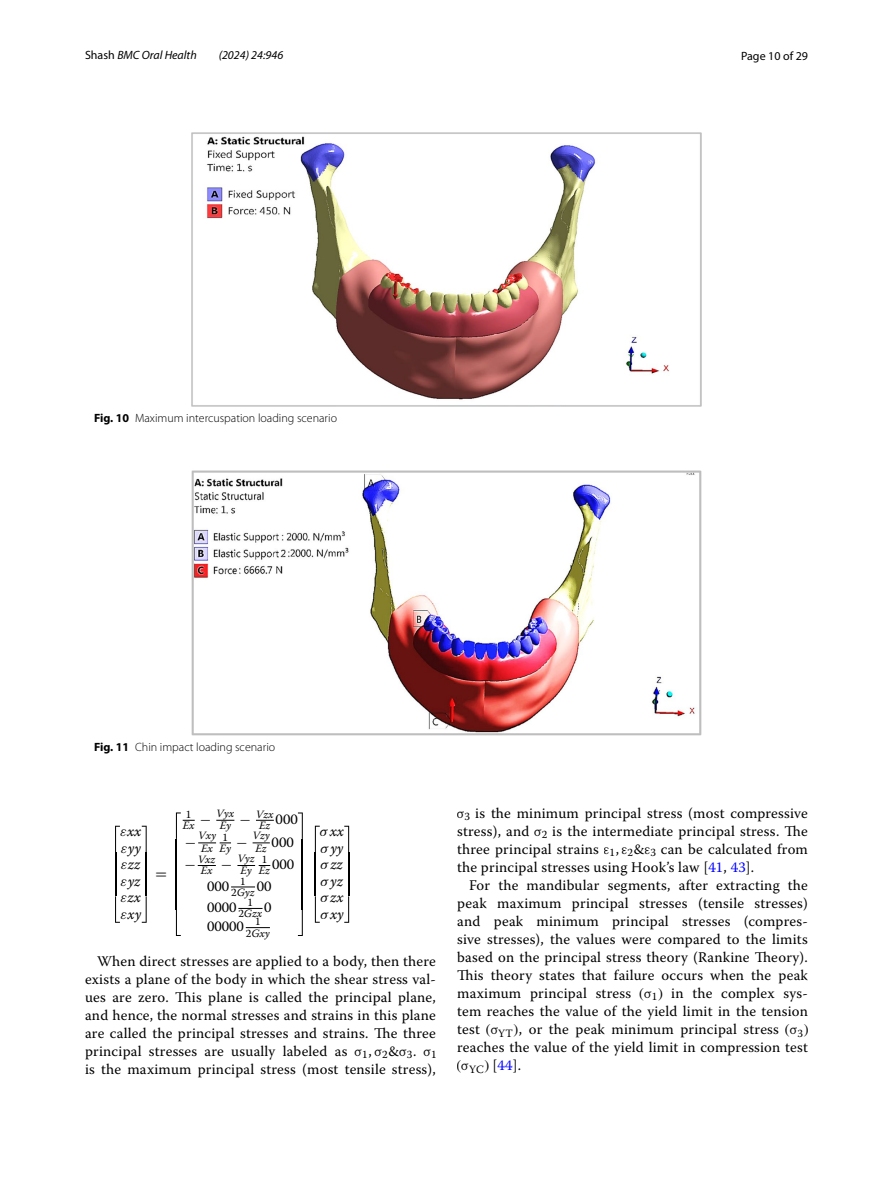
<style>
.page{position:relative;width:893px;height:1187px;background:#fff}
.page>*{position:absolute;margin:0;border:0;box-sizing:border-box;transform-origin:0 0}
.t1{font:14.7px/18px "Warnock Pro";letter-spacing:.015em;color:#000;text-align:justify}
.t2{font:14.7px/16.5px "Warnock Pro It 2";color:#000;text-align:justify}
.t3{font:14.7px "Warnock Pro Regular 2";color:#000}
.t4{font:14.7px "MTSYN";color:#000}
.t5{font:300 12px "Myriad Pro";color:#000}
.t6{font:italic 12px "Myriad Pro";color:#000}
.t7{font:12px "Myriad Pro";color:#000}
.t8{font:11.25px/12.5px "Warnock Pro It 2";color:#000}
.t9{font:11.25px "Warnock Pro Regular 2";color:#000}
.s1{font-style:normal}
.s2{font-weight:700}
.s3{font-family:"MTMI6"}
.s4{font-family:"MTSYN";font-size:14.7px}
.s5{font-family:"Warnock Pro Regular 2"}
.s6{font-family:"MTGU8"}
.s7{font-family:"Warnock Pro Regular 10"}
.s8{font-family:"MTGU9"}
.s9{font-family:"MTGU"}
.s10{font-family:"MTGU2"}
.s11{font-family:"MTGU3"}
.s12{font-family:"Warnock Pro Regular 5"}
.s13{color:#00f}
.s14{font-family:"MTMI2"}
.s15{font-family:"MTGU4"}
.s16{font-family:"MTMI3"}
.s17{font-family:"MTGU5"}
.s18{font-family:"MTMI4"}
.s19{font-family:"MTGU6"}
.s20{font-family:"MTMI5"}
.s21{font-family:"MTGU7"}
</style>
<div class="page">
<svg style="left:115px;top:825px;width:5px;height:97px"></svg>
<svg style="left:142px;top:825px;width:5px;height:97px"></svg>
<svg style="left:176px;top:812px;width:98px;height:123px"></svg>
<svg style="left:298px;top:812px;width:5px;height:123px"></svg>
<svg style="left:315px;top:825px;width:5px;height:97px"></svg>
<svg style="left:344px;top:825px;width:5px;height:97px"></svg>
<img style="left:191px;top:133px;width:511px;height:273px">
<img style="left:191px;top:471px;width:511px;height:264px">
<p class="t6" style="left:85px;top:48px;width:113px"><span class="s1">Shash</span> BMC Oral Health</p>
<p class="t6" style="left:219px;top:48px;width:66px">(2024) 24:946</p>
<p class="t7" style="left:741px;top:48px;width:68px">Page 10 of 29</p>
<p class="t5" style="left:94px;top:411px;width:245px"><span class="s2">Fig. 10</span> Maximum intercuspation loading scenario</p>
<p class="t5" style="left:94px;top:740px;width:183px"><span class="s2">Fig. 11</span> Chin impact loading scenario</p>
<p class="t2" style="left:120px;top:824px;width:23px"><span class="s3">ε</span>xx <span class="s3">ε</span>yy <span class="s3">ε</span>zz <span class="s3">ε</span>yz <span class="s3">ε</span>zx <span class="s3">ε</span>xy</p>
<p class="t4" style="left:156px;top:868px;width:13px">=</p>
<p class="t8" style="left:216px;top:807px;width:19px">Vyx</p>
<p class="t8" style="left:220px;top:809px;width:55px">Ey <span class="s4">−</span> Vzx</p>
<p class="t9" style="left:186px;top:810px;width:7px">1</p>
<p class="t8" style="left:183px;top:820px;width:30px">Ex <sup>−</sup></p>
<p class="t3" style="left:259px;top:813px;width:40px"><sub>Ez</sub> 000</p>
<p class="t8" style="left:198px;top:830px;width:19px">Vxy<br>Ex</p>
<p class="t9" style="left:223px;top:832px;width:7px">1</p>
<p class="t8" style="left:253px;top:830px;width:19px">Vzy</p>
<p class="t3" style="left:255px;top:836px;width:40px"><sub>Ez</sub> 000</p>
<p class="t8" style="left:220px;top:842px;width:29px">Ey <sup>−</sup></p>
<p class="t8" style="left:201px;top:855px;width:33px;line-height:11.1px;text-indent:-16px"><span class="s4">−</span> Vxz<br>Ex <sup>−</sup></p>
<p class="t8" style="left:237px;top:853px;width:19px">Vyz<br>Ey</p>
<p class="t9" style="left:262px;top:855px;width:7px">1</p>
<p class="t3" style="left:259px;top:858px;width:37px"><sub>Ez</sub> 000</p>
<p class="t3" style="left:207px;top:880px;width:40px">000 <sup>1</sup></p>
<p class="t8" style="left:231px;top:887px;width:42px"><span class="s5">2</span>Gyz <sup>00</sup></p>
<p class="t3" style="left:207px;top:901px;width:48px">0000 <sup>1</sup></p>
<p class="t8" style="left:238px;top:908px;width:35px"><span class="s5">2</span>Gzx <sup>0</sup></p>
<p class="t3" style="left:207px;top:920px;width:55px">00000 <sup>1</sup></p>
<p class="t8" style="left:246px;top:927px;width:26px"><span class="s5">2</span>Gxy</p>
<p class="t2" style="left:320px;top:824px;width:26px"><span class="s3">σ</span>xx <span class="s3">σ</span>yy <span class="s3">σ</span>zz <span class="s3">σ</span>yz <span class="s3">σ</span>zx <span class="s3">σ</span>xy</p>
<p class="t1" style="left:85px;top:952px;width:353px;text-indent:12px">When direct stresses are applied to a body, then there exists a plane of the body in which the shear stress val&shy;ues are zero. This plane is called the principal plane, and hence, the normal stresses and strains in this plane are called the principal stresses and strains. The three principal stresses are usually labeled as <span class="s6">σ</span><sub>1</sub><span class="s7">,</span> <span class="s6">σ</span><sub>2</sub><span class="s7">&amp;</span><span class="s6">σ</span><sub>3</sub>. <span class="s8">σ</span><sub>1 </sub>is the maximum principal stress (most tensile stress),</p>
<p class="t1" style="left:457px;top:804px;width:353px"><span class="s9">σ</span><sub>3</sub> is the minimum principal stress (most compressive stress), and <span class="s10">σ</span><sub>2</sub> is the intermediate principal stress. The three principal strains <span class="s11">ε</span><sub>1</sub><span class="s12">,</span><span class="s11">ε</span><sub>2</sub><span class="s12">&amp;</span><span class="s11">ε</span><sub>3</sub> can be calculated from the principal stresses using Hook’s law [<span class="s13">41</span>, <span class="s13">43</span>].</p>
<p class="t1" style="left:456px;top:876px;width:355px;text-indent:13px">For the mandibular segments, after extracting the peak maximum principal stresses (tensile stresses) and peak minimum principal stresses (compres&shy;sive stresses), the values were compared to the limits based on the principal stress theory (Rankine Theory).<br>This theory states that failure occurs when the peak maximum principal stress <span class="s14">(</span><span class="s15">σ</span><sub>1</sub><span class="s14">)</span> in the complex sys&shy;tem reaches the value of the yield limit in the tension test <span class="s16">(</span><span class="s17">σ</span><sub>YT</sub><span class="s16">)</span>, or the peak minimum principal stress <span class="s18">(</span><span class="s19">σ</span><sub>3</sub><span class="s18">) </span>reaches the value of the yield limit in compression test <span class="s20">(</span><span class="s21">σ</span><sub>YC</sub><span class="s20">)</span> [<span class="s13">44</span>].</p>
</div>
